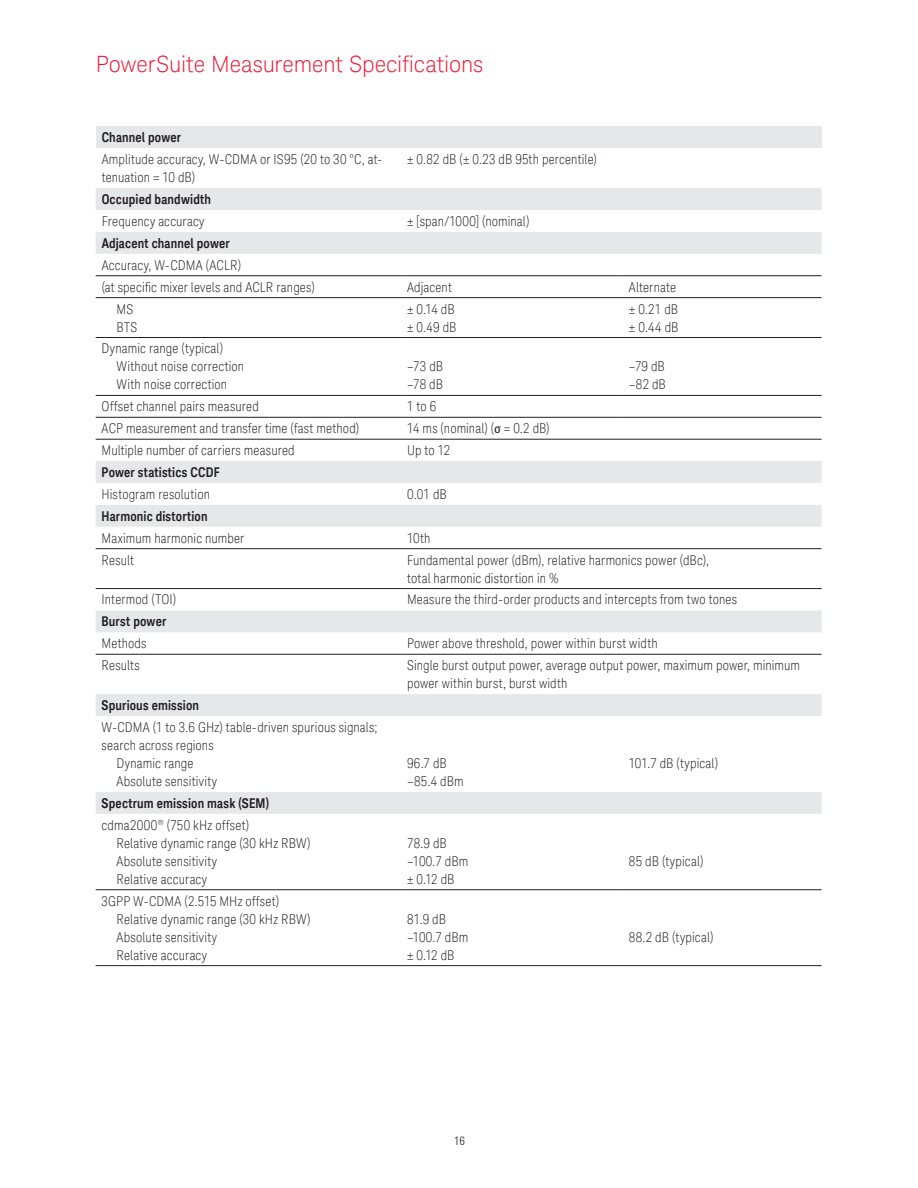
<style>
.page{position:relative;width:918px;height:1188px;background:#fff}
.page>*{position:absolute;margin:0;border:0;box-sizing:border-box;transform-origin:0 0}
.t1{font:300 22.5px "Keysight Sans";letter-spacing:-.01em;color:#ed1a36}
.t2{font:300 condensed 13.5px/18px "Keysight Sans";letter-spacing:.01em;color:#231f20}
.t3{font:700 13.5px "Keysight Sans Condensed";letter-spacing:.01em;color:#231f20}
.t4{font:300 12px "Agilent Condensed CFF";color:#231f20}
.s1{font-family:"Agilent Condensed CFF";font-weight:400;font-stretch:normal}
</style>
<div class="page">
<div style="left:96px;top:126px;width:726px;height:22px;background:#e6e7e9"></div>
<svg style="left:96px;top:188px;width:726px;height:626px"></svg>
<hr style="left:96px;top:275px;width:305px;height:1px;background:#231f20">
<hr style="left:401px;top:275px;width:222px;height:1px;background:#231f20">
<hr style="left:623px;top:275px;width:199px;height:1px;background:#231f20">
<hr style="left:96px;top:297px;width:305px;height:1px;background:#231f20">
<hr style="left:401px;top:297px;width:222px;height:1px;background:#231f20">
<hr style="left:623px;top:297px;width:199px;height:1px;background:#231f20">
<hr style="left:96px;top:337px;width:305px;height:1px;background:#231f20">
<hr style="left:401px;top:337px;width:222px;height:1px;background:#231f20">
<hr style="left:623px;top:337px;width:199px;height:1px;background:#231f20">
<hr style="left:96px;top:395px;width:305px;height:1px;background:#231f20">
<hr style="left:401px;top:395px;width:222px;height:1px;background:#231f20">
<hr style="left:623px;top:395px;width:199px;height:1px;background:#231f20">
<hr style="left:96px;top:417px;width:305px;height:1px;background:#231f20">
<hr style="left:401px;top:417px;width:222px;height:1px;background:#231f20">
<hr style="left:623px;top:417px;width:199px;height:1px;background:#231f20">
<hr style="left:96px;top:439px;width:305px;height:1px;background:#231f20">
<hr style="left:401px;top:439px;width:222px;height:1px;background:#231f20">
<hr style="left:623px;top:439px;width:199px;height:1px;background:#231f20">
<hr style="left:96px;top:548px;width:305px;height:1px;background:#231f20">
<hr style="left:401px;top:548px;width:222px;height:1px;background:#231f20">
<hr style="left:623px;top:548px;width:199px;height:1px;background:#231f20">
<hr style="left:96px;top:588px;width:305px;height:1px;background:#231f20">
<hr style="left:401px;top:588px;width:222px;height:1px;background:#231f20">
<hr style="left:623px;top:588px;width:199px;height:1px;background:#231f20">
<hr style="left:96px;top:654px;width:305px;height:1px;background:#231f20">
<hr style="left:401px;top:654px;width:222px;height:1px;background:#231f20">
<hr style="left:623px;top:654px;width:199px;height:1px;background:#231f20">
<hr style="left:96px;top:889px;width:305px;height:1px;background:#231f20">
<hr style="left:401px;top:889px;width:222px;height:1px;background:#231f20">
<hr style="left:623px;top:889px;width:199px;height:1px;background:#231f20">
<hr style="left:96px;top:965px;width:305px;height:1px;background:#231f20">
<hr style="left:401px;top:965px;width:222px;height:1px;background:#231f20">
<hr style="left:623px;top:965px;width:199px;height:1px;background:#231f20">
<h1 class="t1" style="left:96px;top:51px;width:389px">PowerSuite Measurement Specifications</h1>
<p class="t3" style="left:102px;top:129px;width:81px">Channel power</p>
<p class="t2" style="left:102px;top:150px;width:282px">Amplitude accuracy, W-CDMA or IS95 (20 to 30 °C, at&shy;tenuation = 10 dB)</p>
<p class="t2" style="left:407px;top:150px;width:191px">± 0.82 dB (± 0.23 dB 95th percentile)</p>
<p class="t3" style="left:102px;top:191px;width:111px">Occupied bandwidth</p>
<p class="t2" style="left:102px;top:212px;width:104px">Frequency accuracy</p>
<p class="t2" style="left:407px;top:212px;width:124px">± [span/1000] (nominal)</p>
<p class="t3" style="left:102px;top:235px;width:130px">Adjacent channel power</p>
<p class="t2" style="left:102px;top:254px;width:215px;line-height:21.9px">Accuracy, W-CDMA (ACLR)<br>(at specific mixer levels and ACLR ranges)</p>
<p class="t2" style="left:407px;top:278px;width:46px">Adjacent</p>
<p class="t2" style="left:629px;top:278px;width:49px">Alternate</p>
<p class="t2" style="left:117px;top:300px;width:22px">MS<br>BTS</p>
<p class="t2" style="left:407px;top:300px;width:51px">± 0.14 dB ± 0.49 dB</p>
<p class="t2" style="left:629px;top:300px;width:51px">± 0.21 dB ± 0.44 dB</p>
<p class="t2" style="left:117px;top:340px;width:129px;text-indent:-15px">Dynamic range (typical)<br>Without noise correction<br>With noise correction</p>
<p class="t2" style="left:407px;top:358px;width:38px">–73 dB –78 dB</p>
<p class="t2" style="left:629px;top:358px;width:39px">–79 dB –82 dB</p>
<p class="t2" style="left:102px;top:397px;width:159px">Offset channel pairs measured</p>
<p class="t2" style="left:407px;top:397px;width:31px">1 to 6</p>
<p class="t2" style="left:102px;top:419px;width:259px">ACP measurement and transfer time (fast method)</p>
<p class="t2" style="left:407px;top:419px;width:144px">14 ms (nominal) (<span class="s1">σ</span> = 0.2 dB)</p>
<p class="t2" style="left:102px;top:441px;width:195px">Multiple number of carriers measured</p>
<p class="t2" style="left:407px;top:441px;width:45px">Up to 12</p>
<p class="t3" style="left:102px;top:464px;width:119px">Power statistics CCDF</p>
<p class="t2" style="left:102px;top:485px;width:110px">Histogram resolution</p>
<p class="t2" style="left:407px;top:485px;width:41px">0.01 dB</p>
<p class="t3" style="left:102px;top:508px;width:108px">Harmonic distortion</p>
<p class="t2" style="left:102px;top:529px;width:144px">Maximum harmonic number</p>
<p class="t2" style="left:407px;top:529px;width:25px">10th</p>
<p class="t2" style="left:102px;top:551px;width:34px">Result</p>
<p class="t2" style="left:407px;top:551px;width:304px">Fundamental power (dBm), relative harmonics power (dBc), total harmonic distortion in %</p>
<p class="t2" style="left:102px;top:591px;width:76px">Intermod (TOI)</p>
<p class="t2" style="left:407px;top:591px;width:332px">Measure the third-order products and intercepts from two tones</p>
<p class="t3" style="left:102px;top:613px;width:66px">Burst power</p>
<p class="t2" style="left:102px;top:634px;width:46px">Methods</p>
<p class="t2" style="left:407px;top:634px;width:252px">Power above threshold, power within burst width</p>
<p class="t2" style="left:102px;top:656px;width:40px">Results</p>
<p class="t2" style="left:407px;top:656px;width:394px">Single burst output power, average output power, maximum power, minimum power within burst, burst width</p>
<p class="t3" style="left:102px;top:697px;width:99px">Spurious emission</p>
<p class="t2" style="left:102px;top:718px;width:277px">W-CDMA (1 to 3.6 GHz) table-driven spurious signals;</p>
<p class="t2" style="left:102px;top:736px;width:114px">search across regions</p>
<p class="t2" style="left:117px;top:754px;width:78px">Dynamic range</p>
<p class="t2" style="left:117px;top:772px;width:102px">Absolute sensitivity</p>
<p class="t2" style="left:407px;top:754px;width:58px">96.7 dB –85.4 dBm</p>
<p class="t2" style="left:629px;top:754px;width:91px">101.7 dB (typical)</p>
<p class="t3" style="left:102px;top:795px;width:169px">Spectrum emission mask (SEM)</p>
<p class="t2" style="left:117px;top:816px;width:196px;text-indent:-15px">cdma2000<sup>®</sup> (750 kHz offset)<br>Relative dynamic range (30 kHz RBW)<br>Absolute sensitivity<br>Relative accuracy</p>
<p class="t2" style="left:117px;top:892px;width:196px;text-indent:-15px">3GPP W-CDMA (2.515 MHz offset)<br>Relative dynamic range (30 kHz RBW)<br>Absolute sensitivity<br>Relative accuracy</p>
<p class="t2" style="left:407px;top:834px;width:63px">78.9 dB –100.7 dBm ± 0.12 dB</p>
<p class="t2" style="left:407px;top:910px;width:63px">81.9 dB –100.7 dBm ± 0.12 dB</p>
<p class="t4" style="left:454px;top:1132px;width:13px">16</p>
<p class="t2" style="left:629px;top:852px;width:76px">85 dB (typical)</p>
<p class="t2" style="left:629px;top:928px;width:86px">88.2 dB (typical)</p>
</div>
